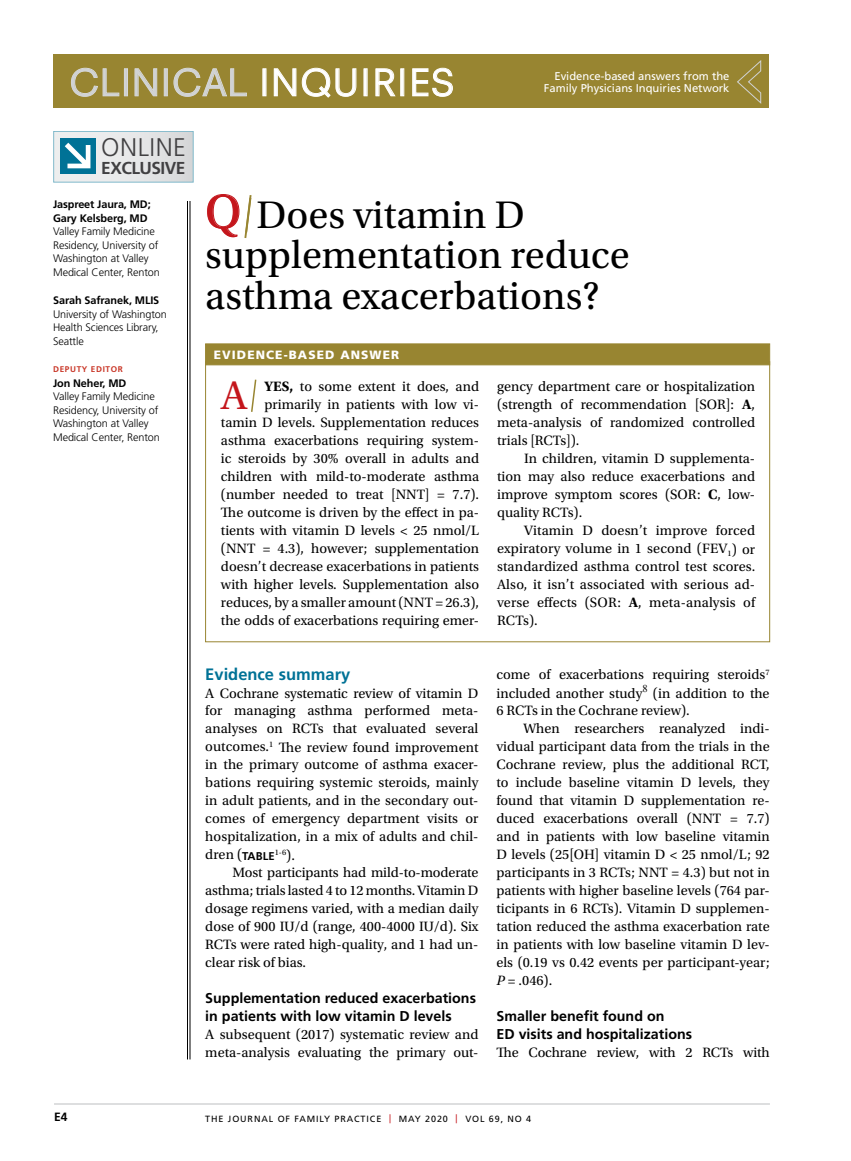
<style>
.page{position:relative;width:851px;height:1161px;background:#fff}
.page>*{position:absolute;margin:0;border:0;box-sizing:border-box;transform-origin:0 0}
.t1{font:42px "Utopia Std";color:#c4161c}
.t2{font:40.5px/40.5px "Utopia Std";color:#000}
.t3{font:36px "Neuzeit SLT Std";letter-spacing:.025em;color:#fff}
.t4{font:300 25.5px "Frutiger LT Std";letter-spacing:.02em;color:#414042}
.t5{font:700 17.25px "Frutiger LT Std";letter-spacing:-.03em;color:#414042}
.t6{font:700 16.5px "Frutiger LT Std";color:#007296}
.t7{font:14.25px/18px "Utopia Std";color:#000;text-align:justify}
.t8{font:700 14.25px/18px "Frutiger LT Std";color:#000}
.t9{font:900 12px "Frutiger LT Std";letter-spacing:.09em;color:#fff}
.t10{font:700 12px "Frutiger LT Std";color:#000}
.t11{font:11.25px/12.1px "Frutiger LT Std";color:#fff;text-align:right}
.t12{font:300 10.8px/13.5px "Frutiger LT Std";letter-spacing:-.01em;color:#000}
.t13{font:700 10.8px/13.5px "Frutiger LT Std";letter-spacing:-.01em;color:#000}
.t14{font:9px "Frutiger LT Std";letter-spacing:.1em;color:#000}
.t15{font:700 8.25px "Frutiger LT Std";letter-spacing:.075em;color:#c93627}
.s1{color:#d1d3d4}
.s2{font-size:49.5px;color:#c4161c}
.s3{font-weight:700}
.s4{font-family:"Frutiger LT Std";font-weight:700;font-size:11.25px}
.s5{font-style:italic}
.s6{color:#c4161c}
</style>
<div class="page">
<hr style="left:190px;top:201px;width:1px;height:858px;background:#000">
<hr style="left:187px;top:201px;width:1px;height:858px;background:#000">
<hr style="left:54px;top:1104px;width:716px;height:1px;background:#bcbec0">
<div style="left:53px;top:54px;width:716px;height:54px;background:#988531"></div>
<svg style="left:737px;top:60px;width:24px;height:44px"></svg>
<svg style="left:71px;top:68px;width:48px;height:29px"></svg>
<div style="left:124px;top:69px;width:4px;height:27px;border:1px solid #dcddde"></div>
<svg style="left:135px;top:68px;width:22px;height:28px"></svg>
<div style="left:164px;top:69px;width:3px;height:27px;border:1px solid #dcddde"></div>
<svg style="left:174px;top:68px;width:73px;height:29px"></svg>
<svg style="left:274px;top:68px;width:22px;height:28px"></svg>
<svg style="left:302px;top:68px;width:54px;height:30px"></svg>
<svg style="left:375px;top:68px;width:20px;height:28px"></svg>
<svg style="left:412px;top:68px;width:41px;height:29px"></svg>
<div style="left:205px;top:344px;width:565px;height:21px;background:#988531"></div>
<div style="left:205px;top:361px;width:565px;height:281px;border:1px solid #988531"></div>
<svg style="left:251px;top:379px;width:6px;height:33px"></svg>
<svg style="left:207px;top:194px;width:45px;height:44px"></svg>
<div style="left:54px;top:131px;width:139px;height:51px;background:linear-gradient(to right,#f2f3f3,#dadbdc)"></div>
<div style="left:60px;top:138px;width:36px;height:36px;background:#007296"></div>
<svg style="left:65px;top:143px;width:25px;height:25px"></svg>
<h3 class="t3" style="left:69px;top:61px;width:387px"><span class="s1">CLINICAL</span> INQUIRIES</h3>
<h3 class="t4" style="left:101px;top:133px;width:86px">ONLINE</h3>
<p class="t5" style="left:101px;top:158px;width:86px">EXCLUSIVE</p>
<p class="t11" style="left:543px;top:70px;width:187px">Evidence-based answers from the<br>Family Physicians Inquiries Network</p>
<p class="t13" style="left:53px;top:198px;width:99px">Jaspreet Jaura, MD;<br>Gary Kelsberg, MD</p>
<p class="t12" style="left:53px;top:225px;width:108px">Valley Family Medicine<br>Residency, University of<br>Washington at Valley<br>Medical Center, Renton</p>
<p class="t13" style="left:53px;top:294px;width:108px">Sarah Safranek, MLIS</p>
<p class="t12" style="left:53px;top:308px;width:115px">University of Washington<br>Health Sciences Library,<br>Seattle</p>
<p class="t15" style="left:53px;top:364px;width:71px">DEPUTY EDITOR</p>
<p class="t13" style="left:53px;top:377px;width:75px">Jon Neher, MD</p>
<p class="t12" style="left:53px;top:390px;width:108px">Valley Family Medicine<br>Residency, University of<br>Washington at Valley<br>Medical Center, Renton</p>
<h2 class="t2" style="left:205px;top:195px;width:426px"><span class="s2">Q</span> Does vitamin D supplementation reduce asthma exacerbations?</h2>
<p class="t9" style="left:214px;top:347px;width:187px">EVIDENCE-BASED ANSWER</p>
<h1 class="t1" style="left:221px;top:373px;width:28px">A</h1>
<p class="t7" style="left:221px;top:378px;width:260px;text-align:right"><span class="s3">YES,</span> to some extent it does, and primarily in patients with low vi-<br>tamin D levels. Supplementation reduces asthma exacerbations requiring system&shy;ic steroids by 30% overall in adults and children with mild-to-moderate asthma (number needed to treat [NNT] = 7.7).<br>The outcome is driven by the effect in pa&shy;tients with vitamin D levels &lt; 25 nmol/L (NNT = 4.3), however; supplementation doesn’t decrease exacerbations in patients with higher levels. Supplementation also reduces, by a smaller amount (NNT = 26.3), the odds of exacerbations requiring emer-</p>
<p class="t7" style="left:497px;top:378px;width:259px">gency department care or hospitalization (strength of recommendation [SOR]: <span class="s3">A</span>, meta-analysis of randomized controlled trials [RCTs]).</p>
<p class="t7" style="left:497px;top:450px;width:259px;text-indent:27px">In children, vitamin D supplementa&shy;tion may also reduce exacerbations and improve symptom scores (SOR: <span class="s3">C</span>, low&shy;quality RCTs).</p>
<p class="t7" style="left:497px;top:522px;width:260px;text-indent:27px">Vitamin D doesn’t improve forced expiratory volume in 1 second (FEV<sub>1</sub>) or standardized asthma control test scores.<br>Also, it isn’t associated with serious ad&shy;verse effects (SOR: <span class="s3">A</span>, meta-analysis of RCTs).</p>
<p class="t6" style="left:205px;top:664px;width:146px">Evidence summary</p>
<p class="t7" style="left:205px;top:684px;width:275px">A Cochrane systematic review of vitamin D for managing asthma performed meta&shy;analyses on RCTs that evaluated several outcomes.<sup>1</sup> The review found improvement in the primary outcome of asthma exacer&shy;bations requiring systemic steroids, mainly in adult patients, and in the secondary out&shy;comes of emergency department visits or hospitalization, in a mix of adults and chil&shy;dren (<span class="s4">TABLE</span><sup>1-6</sup>).</p>
<p class="t7" style="left:205px;top:864px;width:275px;text-indent:27px">Most participants had mild-to-moderate asthma; trials lasted 4 to 12 months. Vitamin D dosage regimens varied, with a median daily dose of 900 IU/d (range, 400-4000 IU/d). Six RCTs were rated high-quality, and 1 had un&shy;clear risk of bias.</p>
<p class="t8" style="left:205px;top:990px;width:272px">Supplementation reduced exacerbations in patients with low vitamin D levels</p>
<p class="t7" style="left:205px;top:1026px;width:275px">A subsequent (2017) systematic review and meta-analysis evaluating the primary out-</p>
<p class="t7" style="left:496px;top:666px;width:275px">come of exacerbations requiring steroids<sup>7 </sup>included another study<sup>8</sup> (in addition to the 6 RCTs in the Cochrane review).</p>
<p class="t7" style="left:496px;top:720px;width:275px;text-indent:27px">When researchers reanalyzed indi&shy;vidual participant data from the trials in the Cochrane review, plus the additional RCT, to include baseline vitamin D levels, they found that vitamin D supplementation re&shy;duced exacerbations overall (NNT = 7.7) and in patients with low baseline vitamin D levels (25[OH] vitamin D &lt; 25 nmol/L; 92 participants in 3 RCTs; NNT = 4.3) but not in patients with higher baseline levels (764 par&shy;ticipants in 6 RCTs). Vitamin D supplemen&shy;tation reduced the asthma exacerbation rate in patients with low baseline vitamin D lev&shy;els (0.19 vs 0.42 events per participant-year; <span class="s5">P</span> = .046).</p>
<p class="t8" style="left:496px;top:1008px;width:197px">Smaller benefit found on<br>ED visits and hospitalizations</p>
<p class="t7" style="left:496px;top:1044px;width:275px">The Cochrane review, with 2 RCTs with</p>
<p class="t10" style="left:54px;top:1110px;width:15px">E4</p>
<p class="t14" style="left:205px;top:1113px;width:327px">THE JOURNAL OF FAMILY PRACTICE <span class="s6">|</span> MAY 2020 <span class="s6">|</span> VOL 69, NO 4</p>
</div>
